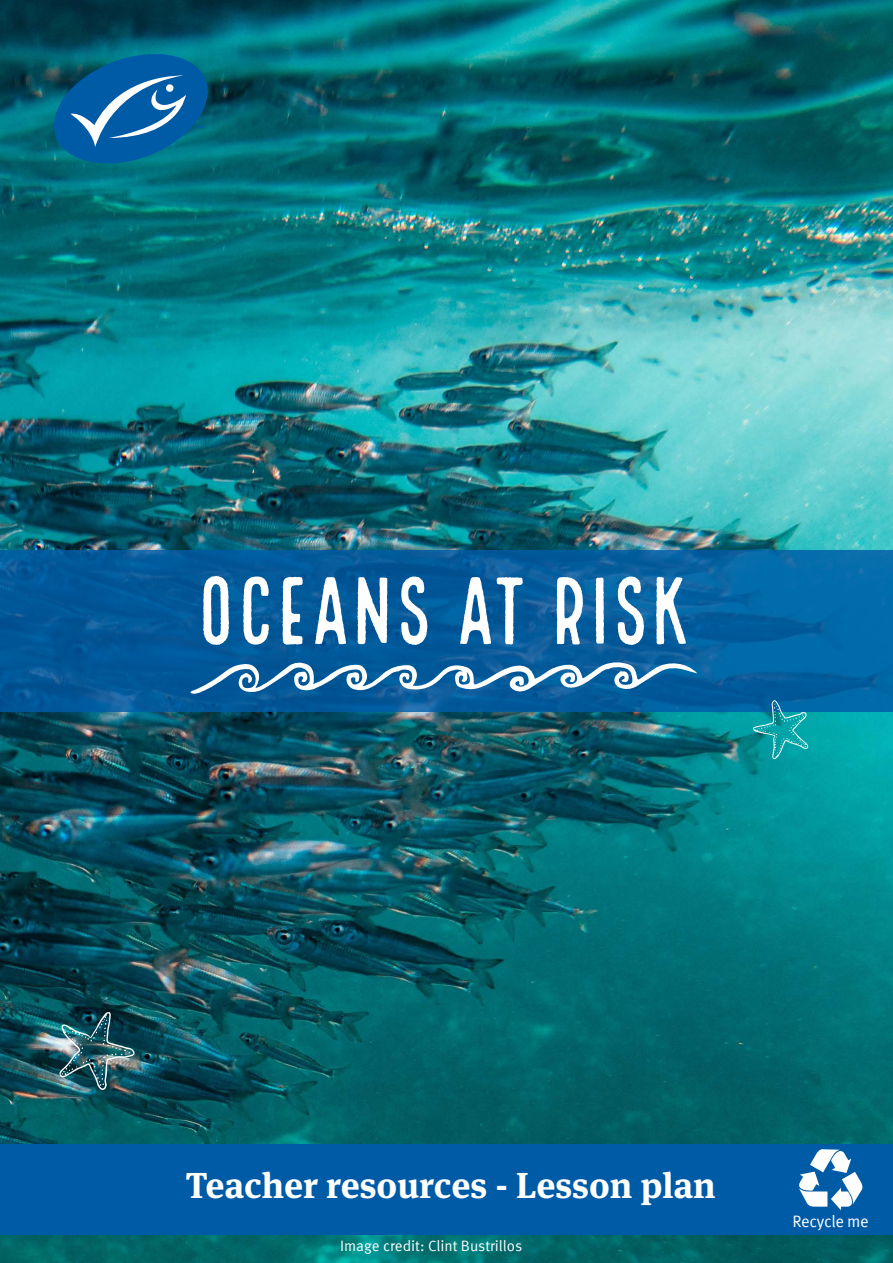
<style>
.page{position:relative;width:893px;height:1263px;background:#fff}
.page>*{position:absolute;margin:0;border:0;box-sizing:border-box;transform-origin:0 0}
.t1{font:93.6px "Local Brewery Four";letter-spacing:-.005em;color:#fff}
.t2{font:700 36px "Meta Serif Pro";color:#fff}
.t3{font:16.5px "Meta Offc Pro Norm";letter-spacing:-.02em;color:#fff}
.t4{font:15px "Meta Offc Pro Norm";letter-spacing:-.005em;color:#fff}
</style>
<div class="page">
<img style="left:0;top:0;width:893px;height:1263px">
<svg style="left:0;top:551px;width:893px;height:161px;background:#035d9c"></svg>
<svg style="left:190px;top:660px;width:507px;height:35px"></svg>
<svg style="left:46px;top:46px;width:170px;height:125px;background:#136d9a"></svg>
<img style="left:59px;top:1012px;width:76px;height:78px">
<svg style="left:753px;top:700px;width:56px;height:59px;background:#179aa9"></svg>
<div style="left:0;top:1144px;width:893px;height:90px;background:#005ba7"></div>
<svg style="left:799px;top:1149px;width:63px;height:61px"></svg>
<h1 class="t1" style="left:196px;top:560px;width:497px">OCEANS AT RISK</h1>
<h2 class="t2" style="left:186px;top:1156px;width:532px">Teacher resources - Lesson plan</h2>
<p class="t4" style="left:340px;top:1234px;width:184px">Image credit: Clint Bustrillos</p>
<p class="t3" style="left:793px;top:1209px;width:78px">Recycle me</p>
<p class="t3" style="left:782px;top:1210px;width:78px">Recycle me</p>
</div>
